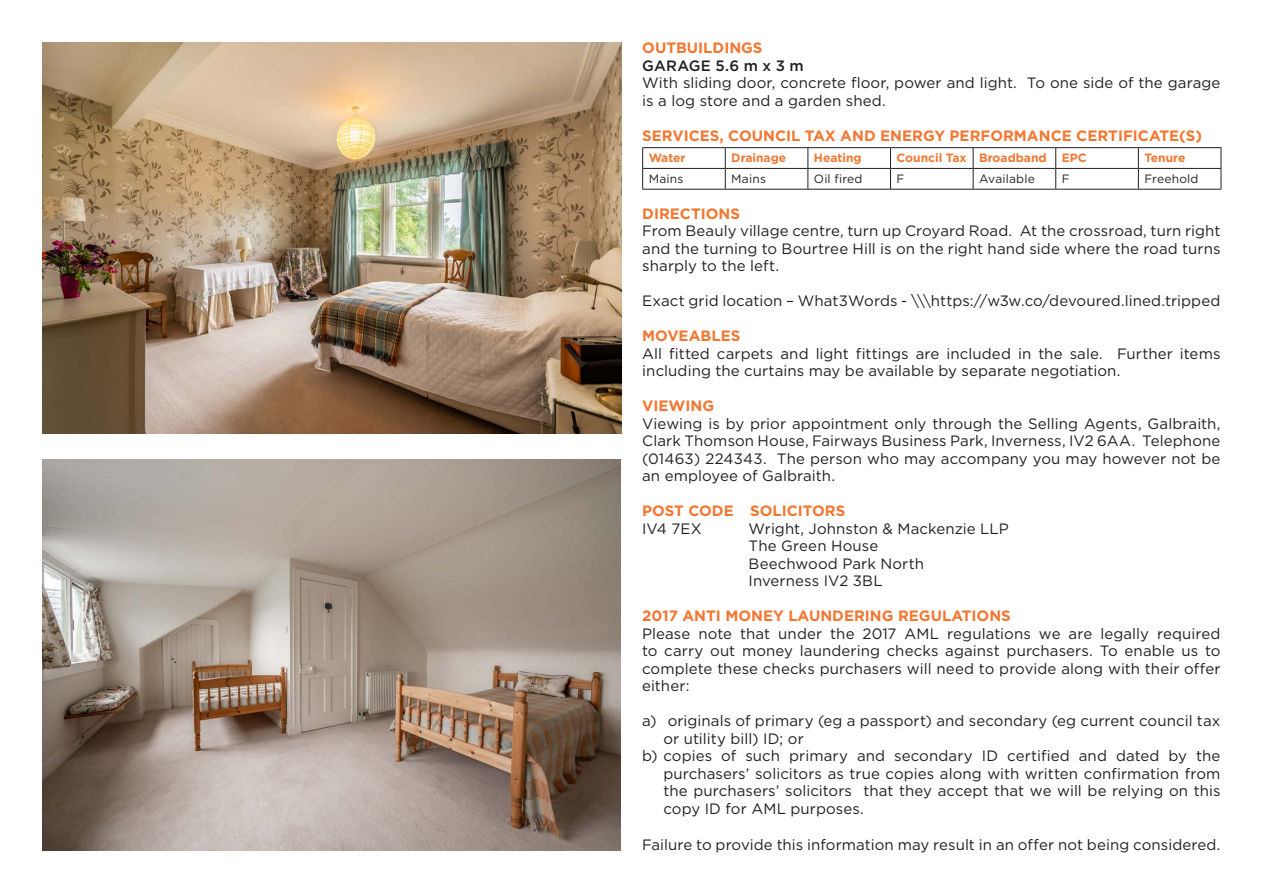
<style>
.page{position:relative;width:1263px;height:893px;background:#fff}
.page>*{position:absolute;margin:0;border:0;box-sizing:border-box;transform-origin:0 0}
.Body_Text{font:15px/17.5px "Gotham HTF";letter-spacing:.005em;color:#231f20;text-align:justify}
.Headings_Text{font:700 15px "Gotham HTF";color:#f37731}
.Body_Text-2{font:500 15px "Gotham HTF";letter-spacing:.01em;color:#231f20}
.Headings_Text-2{font:700 12px "Gotham HTF";color:#f37731}
.Body_Text-3{font:12px "Gotham HTF";letter-spacing:.015em;color:#231f20}
</style>
<div class="page">
<hr style="left:642px;top:147px;width:83px;height:1px;background:#231f20">
<hr style="left:725px;top:147px;width:83px;height:1px;background:#231f20">
<hr style="left:808px;top:147px;width:82px;height:1px;background:#231f20">
<hr style="left:890px;top:147px;width:83px;height:1px;background:#231f20">
<hr style="left:973px;top:147px;width:83px;height:1px;background:#231f20">
<hr style="left:1056px;top:147px;width:82px;height:1px;background:#231f20">
<hr style="left:1138px;top:147px;width:83px;height:1px;background:#231f20">
<hr style="left:642px;top:168px;width:83px;height:1px;background:#231f20">
<svg style="left:642px;top:148px;width:1px;height:41px"></svg>
<hr style="left:725px;top:168px;width:83px;height:1px;background:#231f20">
<svg style="left:725px;top:148px;width:1px;height:41px"></svg>
<hr style="left:808px;top:168px;width:82px;height:1px;background:#231f20">
<svg style="left:807px;top:148px;width:1px;height:41px"></svg>
<hr style="left:890px;top:168px;width:83px;height:1px;background:#231f20">
<svg style="left:890px;top:148px;width:1px;height:41px"></svg>
<hr style="left:973px;top:168px;width:83px;height:1px;background:#231f20">
<svg style="left:973px;top:148px;width:1px;height:41px"></svg>
<hr style="left:1056px;top:168px;width:82px;height:1px;background:#231f20">
<svg style="left:1055px;top:148px;width:1px;height:41px"></svg>
<hr style="left:1138px;top:168px;width:83px;height:1px;background:#231f20">
<svg style="left:1138px;top:148px;width:1px;height:41px"></svg>
<svg style="left:1220px;top:148px;width:1px;height:41px"></svg>
<hr style="left:642px;top:189px;width:83px;height:1px;background:#231f20">
<hr style="left:725px;top:189px;width:83px;height:1px;background:#231f20">
<hr style="left:808px;top:189px;width:82px;height:1px;background:#231f20">
<hr style="left:890px;top:189px;width:83px;height:1px;background:#231f20">
<hr style="left:973px;top:189px;width:83px;height:1px;background:#231f20">
<hr style="left:1056px;top:189px;width:82px;height:1px;background:#231f20">
<hr style="left:1138px;top:189px;width:83px;height:1px;background:#231f20">
<img style="left:43px;top:43px;width:578px;height:391px">
<img style="left:43px;top:460px;width:578px;height:390px">
<p class="Headings_Text" style="left:642px;top:39px;width:122px">OUTBUILDINGS</p>
<p class="Body_Text-2" style="left:642px;top:57px;width:163px">GARAGE 5.6 m x 3 m</p>
<p class="Body_Text" style="left:642px;top:74px;width:580px">With sliding door, concrete floor, power and light. To one side of the garage is a log store and a garden shed.</p>
<p class="Headings_Text" style="left:642px;top:127px;width:561px">SERVICES, COUNCIL TAX AND ENERGY PERFORMANCE CERTIFICATE(S)</p>
<p class="Headings_Text-2" style="left:649px;top:151px;width:38px">Water</p>
<p class="Headings_Text-2" style="left:731px;top:151px;width:56px">Drainage</p>
<p class="Headings_Text-2" style="left:814px;top:151px;width:49px">Heating</p>
<p class="Headings_Text-2" style="left:896px;top:151px;width:71px">Council Tax</p>
<p class="Headings_Text-2" style="left:979px;top:151px;width:69px">Broadband</p>
<p class="Headings_Text-2" style="left:1062px;top:151px;width:26px">EPC</p>
<p class="Headings_Text-2" style="left:1144px;top:151px;width:43px">Tenure</p>
<p class="Body_Text-3" style="left:649px;top:172px;width:36px">Mains</p>
<p class="Body_Text-3" style="left:731px;top:172px;width:36px">Mains</p>
<p class="Body_Text-3" style="left:814px;top:172px;width:50px">Oil fired</p>
<p class="Body_Text-3" style="left:896px;top:172px;width:9px">F</p>
<p class="Body_Text-3" style="left:979px;top:172px;width:57px">Available</p>
<p class="Body_Text-3" style="left:1062px;top:172px;width:9px">F</p>
<p class="Body_Text-3" style="left:1144px;top:172px;width:56px">Freehold</p>
<p class="Headings_Text" style="left:642px;top:205px;width:99px">DIRECTIONS</p>
<p class="Body_Text" style="left:642px;top:222px;width:580px">From Beauly village centre, turn up Croyard Road. At the crossroad, turn right and the turning to Bourtree Hill is on the right hand side where the road turns sharply to the left.</p>
<p class="Body_Text" style="left:642px;top:292px;width:580px">Exact grid location – What3Words - \\\https://w3w.co/devoured.lined.tripped</p>
<p class="Headings_Text" style="left:642px;top:327px;width:100px">MOVEABLES</p>
<p class="Body_Text" style="left:642px;top:344px;width:580px">All fitted carpets and light fittings are included in the sale. Further items including the curtains may be available by separate negotiation.</p>
<p class="Headings_Text" style="left:642px;top:397px;width:73px">VIEWING</p>
<p class="Body_Text" style="left:642px;top:414px;width:580px">Viewing is by prior appointment only through the Selling Agents, Galbraith, Clark Thomson House, Fairways Business Park, Inverness, IV2 6AA. Telephone (01463) 224343. The person who may accompany you may however not be an employee of Galbraith.</p>
<p class="Headings_Text" style="left:642px;top:502px;width:205px">POST CODE SOLICITORS</p>
<p class="Body_Text" style="left:642px;top:519px;width:61px">IV4 7EX</p>
<p class="Body_Text" style="left:749px;top:519px;width:262px">Wright, Johnston &amp; Mackenzie LLP</p>
<p class="Body_Text" style="left:749px;top:537px;width:131px">The Green House</p>
<p class="Body_Text" style="left:749px;top:554px;width:177px">Beechwood Park North</p>
<p class="Body_Text" style="left:749px;top:572px;width:136px">Inverness IV2 3BL</p>
<p class="Headings_Text" style="left:642px;top:607px;width:370px">2017 ANTI MONEY LAUNDERING REGULATIONS</p>
<p class="Body_Text" style="left:642px;top:624px;width:580px">Please note that under the 2017 AML regulations we are legally required to carry out money laundering checks against purchasers. To enable us to complete these checks purchasers will need to provide along with their offer either:</p>
<p class="Body_Text" style="left:663px;top:712px;width:558px;text-indent:-21px">a) originals of primary (eg a passport) and secondary (eg current council tax or utility bill) ID; or</p>
<p class="Body_Text" style="left:663px;top:747px;width:559px;text-indent:-21px">b) copies of such primary and secondary ID certified and dated by the purchasers’ solicitors as true copies along with written confirmation from the purchasers’ solicitors that they accept that we will be relying on this copy ID for AML purposes.</p>
<p class="Body_Text" style="left:642px;top:836px;width:580px">Failure to provide this information may result in an offer not being considered.</p>
</div>
